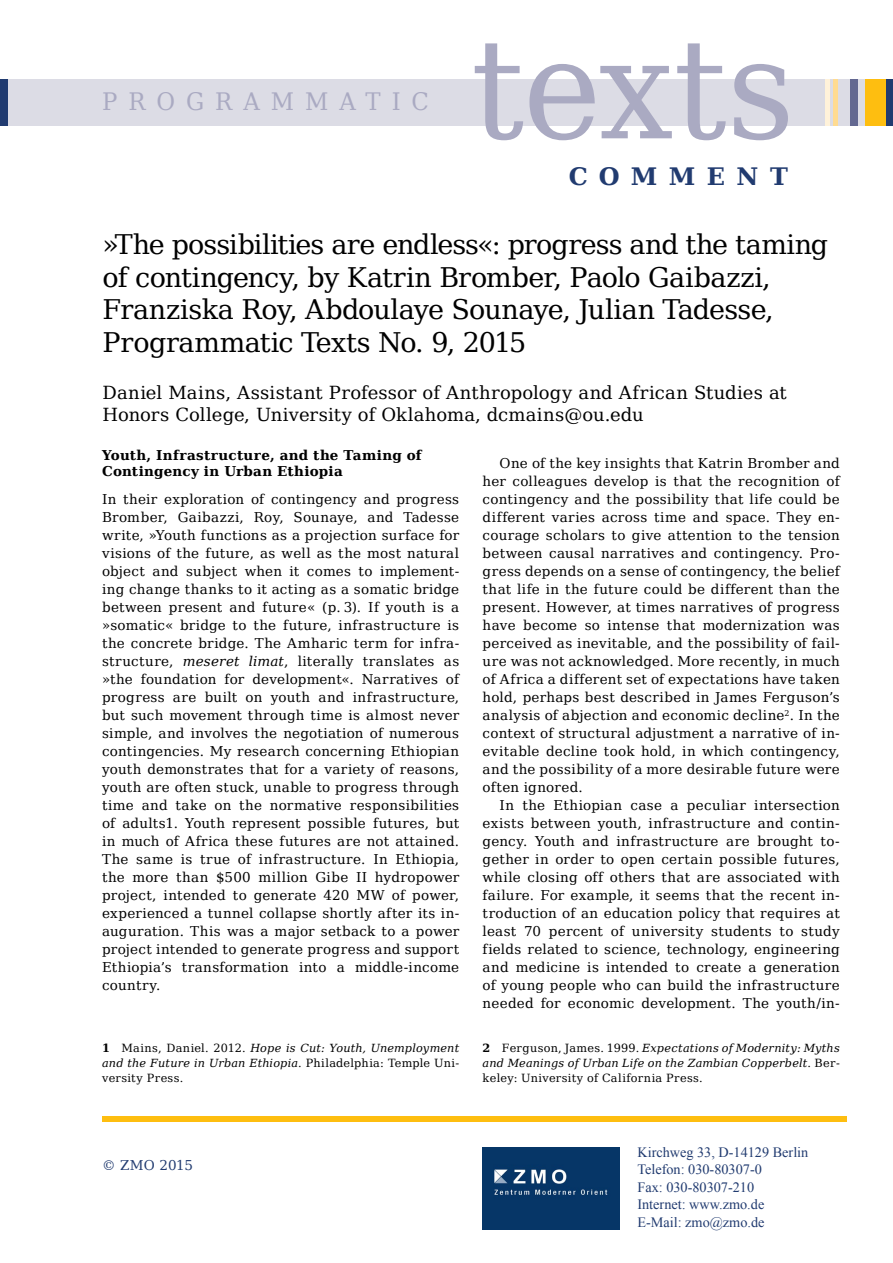
<style>
.page{position:relative;width:893px;height:1263px;background:#fff}
.page>*{position:absolute;margin:0;border:0;box-sizing:border-box;transform-origin:0 0}
.t1{font:139.5px "DejaVu Serif";letter-spacing:-.005em;color:#aaaac2;scale:.95 1}
.t2{font:27px/32.4px "DejaVu Serif";letter-spacing:-.025em;color:#000}
.t3{font:24px "DejaVu Serif";letter-spacing:.48em;color:#aaaac2;scale:.95 1}
.t4{font:700 24px "DejaVu Serif";letter-spacing:.475em;color:#213b70}
.t5{font:18px/21.6px "DejaVu Serif";letter-spacing:.005em;color:#000}
.t6{font:14.25px/17.2px "Times New Roman";color:#213b70}
.t7{font:13.5px/18px "DejaVu Serif";letter-spacing:.02em;color:#000;text-align:justify}
.t8{font:700 13.5px/16.5px "DejaVu Serif";letter-spacing:.02em;color:#000}
.t9{font:13.5px "DejaVu Serif";color:#213b70}
.t10{font:italic 11.25px/15px "DejaVu Serif";letter-spacing:.01em;color:#000;text-align:justify}
.t11{font:11.25px/15px "DejaVu Serif";letter-spacing:.03em;color:#000;text-align:justify}
.s1{font-style:italic}
.s2{font-weight:700}
.s3{font-weight:700;font-style:normal}
.s4{font-style:normal}
</style>
<div class="page">
<div style="left:0;top:79px;width:893px;height:46px;background:#dcdce5"></div>
<div style="left:0;top:79px;width:7px;height:46px;background:#213b70"></div>
<div style="left:886px;top:79px;width:7px;height:46px;background:#213b70"></div>
<div style="left:851px;top:79px;width:7px;height:46px;background:#636891"></div>
<hr style="left:834px;top:79px;width:4px;height:46px;background:#ffdb91">
<div style="left:825px;top:79px;width:5px;height:46px;background:#fff2da"></div>
<div style="left:865px;top:79px;width:21px;height:46px;background:#febe10"></div>
<img style="left:483px;top:1148px;width:136px;height:82px">
<div style="left:102px;top:1116px;width:744px;height:5px;background:#febe10"></div>
<h3 class="t3" style="left:102px;top:83px;width:346px">PROGRAMMATIC</h3>
<h1 class="t1" style="left:471px;top:-16px;width:342px">texts</h1>
<h3 class="t4" style="left:569px;top:158px;width:221px">COMMENT</h3>
<h2 class="t2" style="left:103px;top:228px;width:727px">»The possibilities are endless«: progress and the taming of contingency, by Katrin Bromber, Paolo Gaibazzi, Franziska Roy, Abdoulaye Sounaye, Julian Tadesse, Programmatic Texts No. 9, 2015</h2>
<h3 class="t5" style="left:103px;top:381px;width:686px">Daniel Mains, Assistant Professor of Anthropology and African Studies at<br>Honors College, University of Oklahoma, dcmains@ou.edu</h3>
<p class="t8" style="left:102px;top:446px;width:321px">Youth, Infrastructure, and the Taming of<br>Contingency in Urban Ethiopia</p>
<p class="t7" style="left:102px;top:490px;width:359px">In their exploration of contingency and progress Bromber, Gaibazzi, Roy, Sounaye, and Tadesse write, »Youth functions as a projection surface for visions of the future, as well as the most natural object and subject when it comes to implement&shy;ing change thanks to it acting as a somatic bridge between present and future« (p. 3). If youth is a »somatic« bridge to the future, infrastructure is the concrete bridge. The Amharic term for infra&shy;structure, <span class="s1">meseret limat</span>, literally translates as »the foundation for development«. Narratives of progress are built on youth and infrastructure, but such movement through time is almost never simple, and involves the negotiation of numerous contingencies. My research concerning Ethiopian youth demonstrates that for a variety of reasons, youth are often stuck, unable to progress through time and take on the normative responsibilities of adults1. Youth represent possible futures, but in much of Africa these futures are not attained.<br>The same is true of infrastructure. In Ethiopia, the more than $500 million Gibe II hydropower project, intended to generate 420 MW of power, experienced a tunnel collapse shortly after its in&shy;auguration. This was a major setback to a power project intended to generate progress and support Ethiopia’s transformation into a middle-income country.</p>
<p class="t11" style="left:102px;top:1040px;width:359px"><span class="s2">1</span> Mains, Daniel. 2012. <span class="s1">Hope is Cut: Youth, Unemployment and the Future in Urban Ethiopia</span>. Philadelphia: Temple Uni&shy;versity Press.</p>
<p class="t7" style="left:483px;top:454px;width:359px;text-indent:17px">One of the key insights that Katrin Bromber and her colleagues develop is that the recognition of contingency and the possibility that life could be different varies across time and space. They en&shy;courage scholars to give attention to the tension between causal narratives and contingency. Pro&shy;gress depends on a sense of contingency, the belief that life in the future could be different than the present. However, at times narratives of progress have become so intense that modernization was perceived as inevitable, and the possibility of fail&shy;ure was not acknowledged. More recently, in much of Africa a different set of expectations have taken hold, perhaps best described in James Ferguson’s analysis of abjection and economic decline<sup>2</sup>. In the context of structural adjustment a narrative of in&shy;evitable decline took hold, in which contingency, and the possibility of a more desirable future were often ignored.</p>
<p class="t7" style="left:483px;top:796px;width:359px;text-indent:17px">In the Ethiopian case a peculiar intersection exists between youth, infrastructure and contin&shy;gency. Youth and infrastructure are brought to&shy;gether in order to open certain possible futures, while closing off others that are associated with failure. For example, it seems that the recent in&shy;troduction of an education policy that requires at least 70 percent of university students to study fields related to science, technology, engineering and medicine is intended to create a generation of young people who can build the infrastructure needed for economic development. The youth/in-</p>
<p class="t10" style="left:483px;top:1040px;width:359px"><span class="s3">2</span> <span class="s4">Ferguson, James. 1999.</span> Expectations of Modernity: Myths and Meanings of Urban Life on the Zambian Copperbelt<span class="s4">. Ber&shy;keley: University of California Press.</span></p>
<p class="t9" style="left:102px;top:1155px;width:92px">© ZMO 2015</p>
<p class="t6" style="left:637px;top:1144px;width:172px">Kirchweg 33, D-14129 Berlin<br>Telefon: 030-80307-0<br>Fax: 030-80307-210<br>Internet: www.zmo.de<br>E-Mail: zmo@zmo.de</p>
</div>
